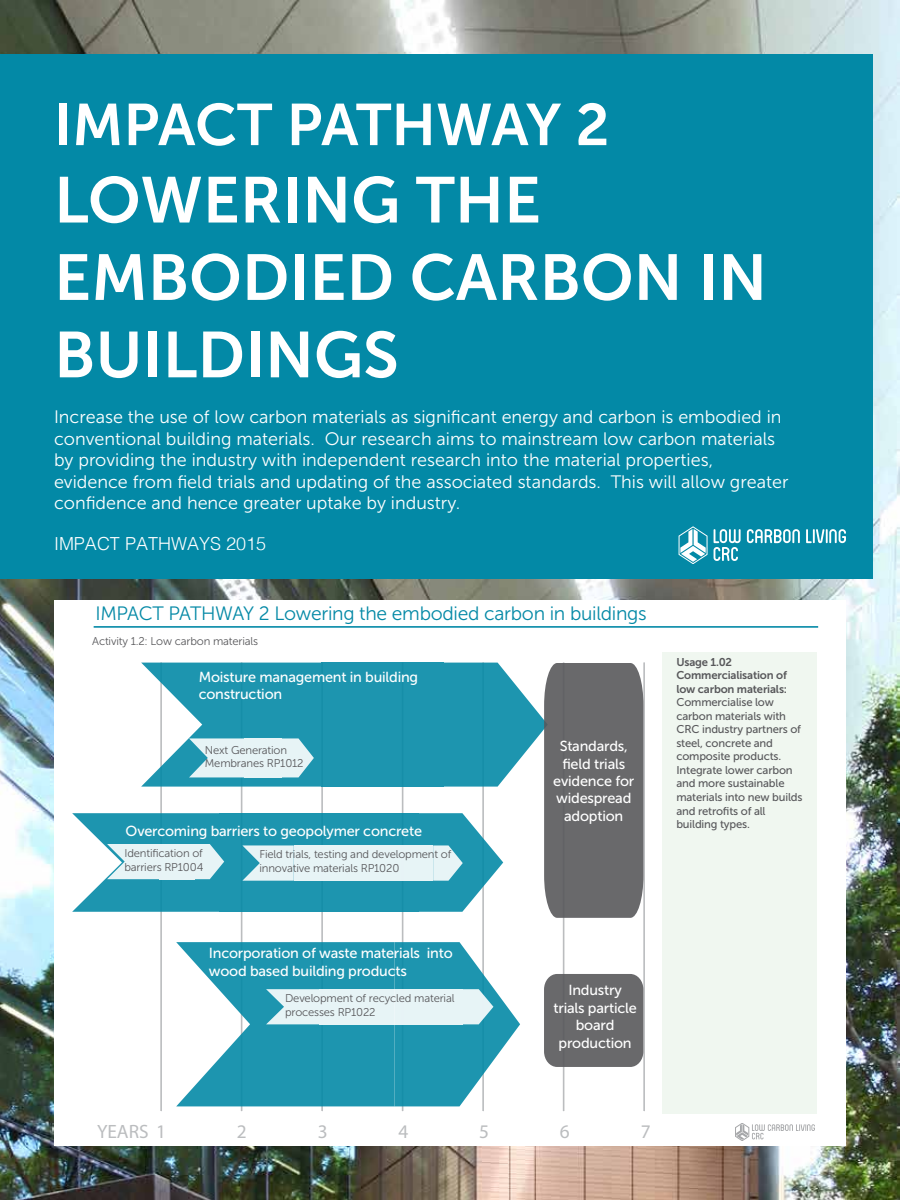
<style>
.page{position:relative;width:900px;height:1200px;background:#fff}
.page>*{position:absolute;margin:0;border:0;box-sizing:border-box;transform-origin:0 0}
.t1{font:64.5px/77.4px "Museo Sans 700";color:#fff}
.t2{font:58.5px "Museo Sans 700";letter-spacing:-.005em;color:#fff}
.t3{font:19.35px "Museo Sans 300";letter-spacing:-.015em;color:#0489a6}
.t4{font:19.35px "Myriad Pro";color:#bbbdbf}
.t5{font:18px/21.6px "Museo Sans 300";color:#fff}
.t6{font:300 18px "Helvetica";color:#fff}
.t7{font:14.55px/17.4px "Museo Sans 500";letter-spacing:-.015em;color:#fff}
.t8{font:11.25px/13.5px "Museo Sans 300";letter-spacing:-.015em;color:#58585b}
.t9{font:11.25px/13.5px "Museo Sans 500";letter-spacing:-.015em;color:#58585b}
.t10{font:11.25px/13.5px "Museo Sans 700";letter-spacing:-.015em;color:#58585b}
</style>
<div class="page">
<img style="left:0;top:0;width:900px;height:1200px">
<div style="left:0;top:54px;width:873px;height:525px;background:#0389a6"></div>
<svg style="left:747px;top:529px;width:53px;height:14px"></svg>
<svg style="left:806px;top:529px;width:40px;height:14px"></svg>
<svg style="left:714px;top:529px;width:27px;height:32px"></svg>
<svg style="left:679px;top:526px;width:29px;height:38px"></svg>
<div style="left:54px;top:600px;width:792px;height:546px;background:#fff"></div>
<hr style="left:160px;top:662px;width:2px;height:449px;background:#bbbdbf">
<hr style="left:241px;top:662px;width:1px;height:449px;background:#bbbdbf">
<hr style="left:643px;top:662px;width:2px;height:449px;background:#bbbdbf">
<hr style="left:563px;top:662px;width:1px;height:449px;background:#bbbdbf">
<hr style="left:482px;top:662px;width:2px;height:449px;background:#bbbdbf">
<hr style="left:402px;top:662px;width:1px;height:449px;background:#bbbdbf">
<hr style="left:321px;top:662px;width:2px;height:449px;background:#bbbdbf">
<div style="left:663px;top:652px;width:154px;height:462px;background:#f0f7f0"></div>
<hr style="left:94px;top:626px;width:724px;height:2px;background:#0489a6">
<svg style="left:652px;top:1108px;width:194px;height:55px"></svg>
<div style="left:219px;top:813px;width:100px;height:99px;background:#1d95af"></div>
<div style="left:319px;top:813px;width:99px;height:99px;background:#1d95af"></div>
<div style="left:322px;top:663px;width:122px;height:124px;background:#1d95af"></div>
<svg style="left:72px;top:813px;width:152px;height:99px"></svg>
<svg style="left:242px;top:845px;width:52px;height:36px"></svg>
<div style="left:294px;top:845px;width:35px;height:36px;background:#e7f4f6"></div>
<div style="left:329px;top:845px;width:34px;height:36px;background:#e7f4f6"></div>
<div style="left:363px;top:845px;width:35px;height:36px;background:#e7f4f6"></div>
<div style="left:398px;top:845px;width:35px;height:36px;background:#e7f4f6"></div>
<svg style="left:176px;top:942px;width:344px;height:164px"></svg>
<svg style="left:418px;top:663px;width:225px;height:255px"></svg>
<div style="left:544px;top:974px;width:99px;height:93px;background:#69696b"></div>
<svg style="left:141px;top:663px;width:181px;height:124px"></svg>
<h2 class="t2" style="left:54px;top:92px;width:557px">IMPACT PATHWAY 2</h2>
<h1 class="t1" style="left:54px;top:162px;width:715px">LOWERING THE<br>EMBODIED CARBON IN<br>BUILDINGS</h1>
<p class="t5" style="left:54px;top:406px;width:736px">Increase the use of low carbon materials as significant energy and carbon is embodied in conventional building materials. Our research aims to mainstream low carbon materials by providing the industry with independent research into the material properties, evidence from field trials and updating of the associated standards. This will allow greater confidence and hence greater uptake by industry.</p>
<p class="t6" style="left:54px;top:528px;width:214px">IMPACT PATHWAYS 2015</p>
<p class="t3" style="left:95px;top:603px;width:553px">IMPACT PATHWAY 2 Lowering the embodied carbon in buildings</p>
<p class="t8" style="left:92px;top:635px;width:167px">Activity 1.2: Low carbon materials</p>
<p class="t7" style="left:199px;top:668px;width:221px">Moisture management in building construction</p>
<p class="t8" style="left:205px;top:743px;width:100px">Next Generation<br>Membranes RP1012</p>
<p class="t7" style="left:126px;top:822px;width:298px">Overcoming barriers to geopolymer concrete</p>
<p class="t8" style="left:259px;top:847px;width:193px">Field trials, testing and development of innovative materials RP1020</p>
<p class="t8" style="left:124px;top:847px;width:80px">Identification of barriers RP1004</p>
<p class="t7" style="left:553px;top:738px;width:83px;text-align:center">Standards, field trials evidence for widespread adoption</p>
<p class="t10" style="left:676px;top:655px;width:112px">Usage 1.02<br>Commercialisation of low carbon materials:</p>
<p class="t9" style="left:676px;top:696px;width:128px">Commercialise low carbon materials with<br>CRC industry partners of steel, concrete and composite products.<br>Integrate lower carbon and more sustainable materials into new builds and retrofits of all building types.</p>
<p class="t7" style="left:209px;top:945px;width:246px">Incorporation of waste materials into wood based building products</p>
<p class="t8" style="left:285px;top:992px;width:171px">Development of recycled material processes RP1022</p>
<p class="t7" style="left:554px;top:982px;width:85px;text-align:center">Industry trials particle board production</p>
<p class="t4" style="left:97px;top:1119px;width:70px">YEARS 1</p>
<p class="t4" style="left:237px;top:1119px;width:11px">2</p>
<p class="t4" style="left:318px;top:1119px;width:11px">3</p>
<p class="t4" style="left:398px;top:1119px;width:11px">4</p>
<p class="t4" style="left:479px;top:1119px;width:11px">5</p>
<p class="t4" style="left:560px;top:1119px;width:11px">6</p>
<p class="t4" style="left:641px;top:1119px;width:11px">7</p>
</div>
